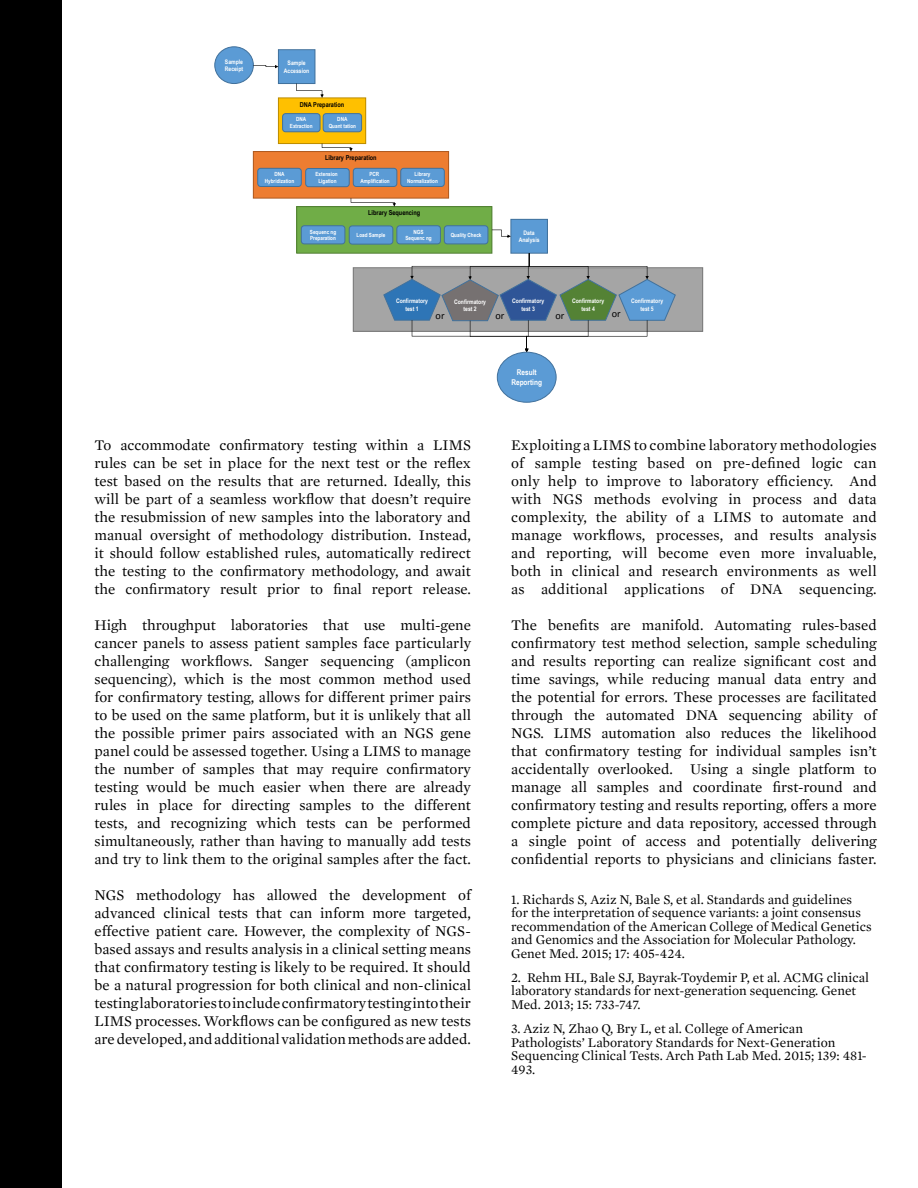
<style>
.page{position:relative;width:918px;height:1188px;background:#fff}
.page>*{position:absolute;margin:0;border:0;box-sizing:border-box;transform-origin:0 0}
.t1{font:15px/18px "Mercury Text G1";color:#000;text-align:justify}
.t2{font:13.5px/13.5px "Mercury Text G1";color:#000}
.t3{font:10.2px "Calibri";color:#000}
.t4{font:700 7.95px/9.6px "Arial Narrow";color:#fff;text-align:center}
.t5{font:700 6.75px "Arial Narrow";color:#000}
.t6{font:700 6.3px/7.5px "Arial Narrow";color:#fff;text-align:center}
.t7{font:700 5.7px/6.8px "Arial Narrow";color:#fff;text-align:center}
</style>
<div class="page">
<div style="left:0;top:0;width:62px;height:1188px;background:#000"></div>
<div style="left:215px;top:47px;width:38px;height:37px;background:#5b9bd5;border-radius:50%"></div>
<div style="left:214px;top:47px;width:40px;height:37px;border:1px solid #41719c;border-radius:50%"></div>
<div style="left:278px;top:50px;width:37px;height:34px;background:#5b9bd5"></div>
<div style="left:278px;top:49px;width:37px;height:35px;border:1px solid #41719c"></div>
<div style="left:278px;top:98px;width:88px;height:46px;background:#ffc000"></div>
<div style="left:278px;top:98px;width:88px;height:46px;border:1px solid #bc8c00"></div>
<div style="left:282px;top:113px;width:38px;height:19px;background:#5b9bd5;border:1px solid #41719c;border-radius:3px"></div>
<div style="left:323px;top:113px;width:39px;height:19px;background:#5b9bd5;border:1px solid #41719c;border-radius:3px"></div>
<svg style="left:253px;top:65px;width:25px;height:3px"></svg>
<svg style="left:296px;top:84px;width:28px;height:14px"></svg>
<div style="left:253px;top:152px;width:196px;height:46px;background:#ed7d31"></div>
<div style="left:253px;top:151px;width:196px;height:47px;border:1px solid #ae5a21"></div>
<div style="left:257px;top:168px;width:45px;height:19px;background:#5b9bd5;border:1px solid #41719c;border-radius:3px"></div>
<div style="left:305px;top:168px;width:45px;height:19px;background:#5b9bd5;border:1px solid #41719c;border-radius:3px"></div>
<div style="left:353px;top:168px;width:44px;height:19px;background:#5b9bd5;border:1px solid #41719c;border-radius:3px"></div>
<div style="left:400px;top:168px;width:45px;height:19px;background:#5b9bd5;border:1px solid #41719c;border-radius:3px"></div>
<div style="left:297px;top:207px;width:195px;height:46px;background:#70ad47"></div>
<div style="left:296px;top:206px;width:196px;height:47px;border:1px solid #507e32"></div>
<div style="left:301px;top:225px;width:44px;height:19px;background:#5b9bd5;border:1px solid #41719c;border-radius:3px"></div>
<div style="left:349px;top:226px;width:44px;height:18px;background:#5b9bd5;border:1px solid #41719c;border-radius:3px"></div>
<div style="left:397px;top:225px;width:44px;height:19px;background:#5b9bd5;border:1px solid #41719c;border-radius:3px"></div>
<div style="left:444px;top:225px;width:44px;height:19px;background:#5b9bd5;border:1px solid #41719c;border-radius:3px"></div>
<div style="left:511px;top:219px;width:36px;height:34px;background:#5b9bd5"></div>
<div style="left:511px;top:219px;width:37px;height:34px;border:1px solid #41719c"></div>
<svg style="left:322px;top:144px;width:31px;height:8px"></svg>
<svg style="left:351px;top:198px;width:45px;height:9px"></svg>
<svg style="left:492px;top:230px;width:19px;height:8px"></svg>
<div style="left:353px;top:268px;width:350px;height:63px;background:#a5a5a5"></div>
<div style="left:353px;top:267px;width:350px;height:65px;border:1px solid #787878"></div>
<svg style="left:383px;top:253px;width:293px;height:99px"></svg>
<div style="left:497px;top:352px;width:59px;height:50px;background:#5b9bd5;border-radius:50%"></div>
<div style="left:497px;top:352px;width:59px;height:51px;border:1px solid #41719c;border-radius:50%"></div>
<p class="t6" style="left:225px;top:58px;width:20px;text-align:left">Sample<br>Receipt</p>
<p class="t6" style="left:284px;top:59px;width:27px">Sample<br>Accession</p>
<p class="t5" style="left:300px;top:99px;width:46px">DNA Preparation</p>
<p class="t7" style="left:290px;top:116px;width:24px">DNA<br>Extraction</p>
<p class="t7" style="left:329px;top:116px;width:29px">DNA<br>Quant tation</p>
<p class="t5" style="left:325px;top:153px;width:53px">Library Preparation</p>
<p class="t7" style="left:265px;top:170px;width:31px">DNA<br>Hybridization</p>
<p class="t7" style="left:316px;top:171px;width:24px">Extension<br>Ligation</p>
<p class="t7" style="left:360px;top:170px;width:31px">PCR<br>Amplification</p>
<p class="t7" style="left:407px;top:170px;width:32px">Library<br>Normalization</p>
<p class="t5" style="left:368px;top:208px;width:54px">Library Sequencing</p>
<p class="t7" style="left:310px;top:228px;width:28px;text-align:left">Sequenc ng<br>Preparation</p>
<p class="t7" style="left:357px;top:231px;width:30px">Load Sample</p>
<p class="t7" style="left:405px;top:228px;width:28px">NGS<br>Sequenc ng</p>
<p class="t7" style="left:451px;top:231px;width:32px">Quality Check</p>
<p class="t6" style="left:519px;top:229px;width:22px">Data<br>Analysis</p>
<p class="t6" style="left:396px;top:297px;width:34px">Confirmatory test 1</p>
<p class="t6" style="left:454px;top:297px;width:34px">Confirmatory test 2</p>
<p class="t6" style="left:512px;top:297px;width:34px">Confirmatory test 3</p>
<p class="t6" style="left:572px;top:297px;width:34px">Confirmatory test 4</p>
<p class="t6" style="left:631px;top:297px;width:34px">Confirmatory test 5</p>
<p class="t3" style="left:436px;top:310px;width:10px">or</p>
<p class="t3" style="left:496px;top:310px;width:10px">or</p>
<p class="t3" style="left:555px;top:310px;width:10px">or</p>
<p class="t3" style="left:612px;top:308px;width:10px">or</p>
<p class="t1" style="left:94px;top:436px;width:378px">To accommodate confirmatory testing within a LIMS rules can be set in place for the next test or the reflex test based on the results that are returned. Ideally, this will be part of a seamless workflow that doesn’t require the resubmission of new samples into the laboratory and manual oversight of methodology distribution. Instead, it should follow established rules, automatically redirect the testing to the confirmatory methodology, and await the confirmatory result prior to final report release.</p>
<p class="t1" style="left:94px;top:616px;width:378px">High throughput laboratories that use multi-gene</p>
<p class="t1" style="left:94px;top:634px;width:378px">cancer panels to assess patient samples face particularly</p>
<p class="t1" style="left:94px;top:652px;width:378px">challenging workflows. Sanger sequencing (amplicon</p>
<p class="t1" style="left:94px;top:670px;width:378px">sequencing), which is the most common method used</p>
<p class="t1" style="left:94px;top:688px;width:378px">for confirmatory testing, allows for different primer pairs to be used on the same platform, but it is unlikely that all the possible primer pairs associated with an NGS gene panel could be assessed together. Using a LIMS to manage the number of samples that may require confirmatory testing would be much easier when there are already</p>
<p class="t1" style="left:94px;top:796px;width:378px">rules in place for directing samples to the different</p>
<p class="t1" style="left:94px;top:814px;width:378px">tests, and recognizing which tests can be performed</p>
<p class="t1" style="left:94px;top:832px;width:378px">simultaneously, rather than having to manually add tests and try to link them to the original samples after the fact.</p>
<p class="t1" style="left:94px;top:886px;width:378px">NGS methodology has allowed the development of advanced clinical tests that can inform more targeted,</p>
<p class="t1" style="left:94px;top:922px;width:378px">effective patient care. However, the complexity of NGS&shy;based assays and results analysis in a clinical setting means that confirmatory testing is likely to be required. It should be a natural progression for both clinical and non-clinical testing laboratories to include confirmatory testing into their LIMS processes. Workflows can be configured as new tests</p>
<p class="t1" style="left:94px;top:1030px;width:378px">are developed, and additional validation methods are added.</p>
<p class="t4" style="left:511px;top:368px;width:32px">Result<br>Reporting</p>
<p class="t1" style="left:511px;top:436px;width:367px">Exploiting a LIMS to combine laboratory methodologies of sample testing based on pre-defined logic can only help to improve to laboratory efficiency. And</p>
<p class="t1" style="left:511px;top:490px;width:367px">with NGS methods evolving in process and data</p>
<p class="t1" style="left:511px;top:508px;width:367px">complexity, the ability of a LIMS to automate and manage workflows, processes, and results analysis and reporting, will become even more invaluable, both in clinical and research environments as well</p>
<p class="t1" style="left:511px;top:580px;width:367px">as additional applications of DNA sequencing.</p>
<p class="t1" style="left:511px;top:616px;width:367px">The benefits are manifold. Automating rules-based confirmatory test method selection, sample scheduling and results reporting can realize significant cost and</p>
<p class="t1" style="left:511px;top:670px;width:367px">time savings, while reducing manual data entry and the potential for errors. These processes are facilitated</p>
<p class="t1" style="left:511px;top:706px;width:367px">through the automated DNA sequencing ability of NGS. LIMS automation also reduces the likelihood that confirmatory testing for individual samples isn’t</p>
<p class="t1" style="left:511px;top:760px;width:367px">accidentally overlooked. Using a single platform to</p>
<p class="t1" style="left:511px;top:778px;width:367px">manage all samples and coordinate first-round and confirmatory testing and results reporting, offers a more</p>
<p class="t1" style="left:511px;top:814px;width:367px">complete picture and data repository, accessed through a single point of access and potentially delivering</p>
<p class="t1" style="left:511px;top:850px;width:367px">confidential reports to physicians and clinicians faster.</p>
<p class="t2" style="left:511px;top:892px;width:342px">1. Richards S, Aziz N, Bale S, et al. Standards and guidelines</p>
<p class="t2" style="left:511px;top:906px;width:362px">for the interpretation of sequence variants: a joint consensus recommendation of the American College of Medical Genetics</p>
<p class="t2" style="left:511px;top:933px;width:346px">and Genomics and the Association for Molecular Pathology.<br>Genet Med. 2015; 17: 405-424.</p>
<p class="t2" style="left:511px;top:971px;width:359px">2. Rehm HL, Bale SJ, Bayrak-Toydemir P, et al. ACMG clinical laboratory standards for next-generation sequencing. Genet<br>Med. 2013; 15: 733-747.</p>
<p class="t2" style="left:511px;top:1022px;width:357px">3. Aziz N, Zhao Q, Bry L, et al. College of American<br>Pathologists’ Laboratory Standards for Next-Generation<br>Sequencing Clinical Tests. Arch Path Lab Med. 2015; 139: 481-</p>
<p class="t2" style="left:511px;top:1063px;width:25px">493.</p>
</div>
